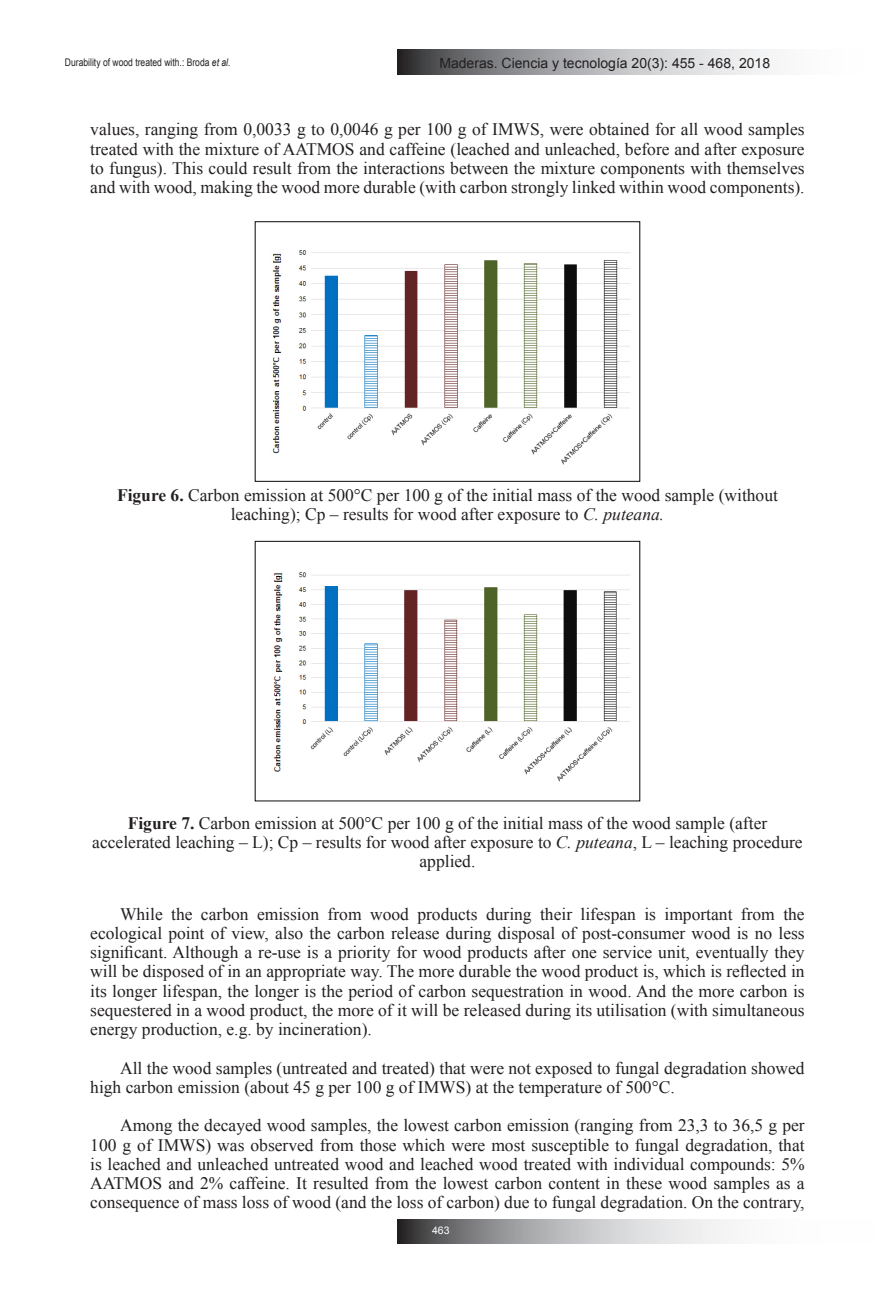
<style>
.page{position:relative;width:893px;height:1315px;background:#fff}
.page>*{position:absolute;margin:0;border:0;box-sizing:border-box;transform-origin:0 0}
.Lista_con_viñetas{font:17.5px/19.2px "Times New Roman";color:#231f20;text-align:justify}
.t1{font:14px "Arial";color:#231f20}
.t2{font:10.5px "Arial";color:#231f20;scale:.82 1}
.t3{font:10.5px "Arial";color:#fff}
.s1{font-style:italic}
.s2{font-weight:700}
</style>
<div class="page">
<svg style="left:397px;top:1219px;width:334px;height:25px;background:#acadaf"></svg>
<svg style="left:397px;top:50px;width:374px;height:24px;background:#a7a7aa"></svg>
<img style="left:272px;top:250px;width:358px;height:215px">
<div style="left:255px;top:221px;width:385px;height:260px;border:1px solid #0d0d0d"></div>
<img style="left:273px;top:572px;width:357px;height:210px">
<div style="left:255px;top:541px;width:385px;height:260px;border:1px solid #0d0d0d"></div>
<p class="t2" style="left:65px;top:56px;width:203px">Durability of wood treated with.: Broda <span class="s1">et al.</span></p>
<p class="t1" style="left:439px;top:54px;width:332px">Maderas. Ciencia y tecnología 20(3): 455 - 468, 2018</p>
<p class="Lista_con_viñetas" style="left:90px;top:120px;width:716px">values, ranging from 0,0033 g to 0,0046 g per 100 g of IMWS, were obtained for all wood samples treated with the mixture of AATMOS and caffeine (leached and unleached, before and after exposure to fungus). This could result from the interactions between the mixture components with themselves and with wood, making the wood more durable (with carbon strongly linked within wood components).</p>
<p class="Lista_con_viñetas" style="left:117px;top:485px;width:662px;text-align:center"><span class="s2">Figure 6.</span> Carbon emission at 500°C per 100 g of the initial mass of the wood sample (without leaching); Cp – results for wood after exposure to <span class="s1">C. puteana.</span></p>
<p class="Lista_con_viñetas" style="left:92px;top:813px;width:712px;text-align:center"><span class="s2">Figure 7.</span> Carbon emission at 500°C per 100 g of the initial mass of the wood sample (after accelerated leaching – L); Cp – results for wood after exposure to <span class="s1">C. puteana</span>, L – leaching procedure applied.</p>
<p class="Lista_con_viñetas" style="left:90px;top:904px;width:716px;text-indent:30px">While the carbon emission from wood products during their lifespan is important from the ecological point of view, also the carbon release during disposal of post-consumer wood is no less significant. Although a re-use is a priority for wood products after one service unit, eventually they will be disposed of in an appropriate way. The more durable the wood product is, which is reflected in its longer lifespan, the longer is the period of carbon sequestration in wood. And the more carbon is sequestered in a wood product, the more of it will be released during its utilisation (with simultaneous energy production, e.g. by incineration).</p>
<p class="Lista_con_viñetas" style="left:90px;top:1058px;width:716px;text-indent:30px">All the wood samples (untreated and treated) that were not exposed to fungal degradation showed high carbon emission (about 45 g per 100 g of IMWS) at the temperature of 500°C.</p>
<p class="Lista_con_viñetas" style="left:90px;top:1115px;width:716px;text-indent:30px">Among the decayed wood samples, the lowest carbon emission (ranging from 23,3 to 36,5 g per 100 g of IMWS) was observed from those which were most susceptible to fungal degradation, that is leached and unleached untreated wood and leached wood treated with individual compounds: 5% AATMOS and 2% caffeine. It resulted from the lowest carbon content in these wood samples as a consequence of mass loss of wood (and the loss of carbon) due to fungal degradation. On the contrary,</p>
<p class="t3" style="left:432px;top:1223px;width:19px">463</p>
</div>
